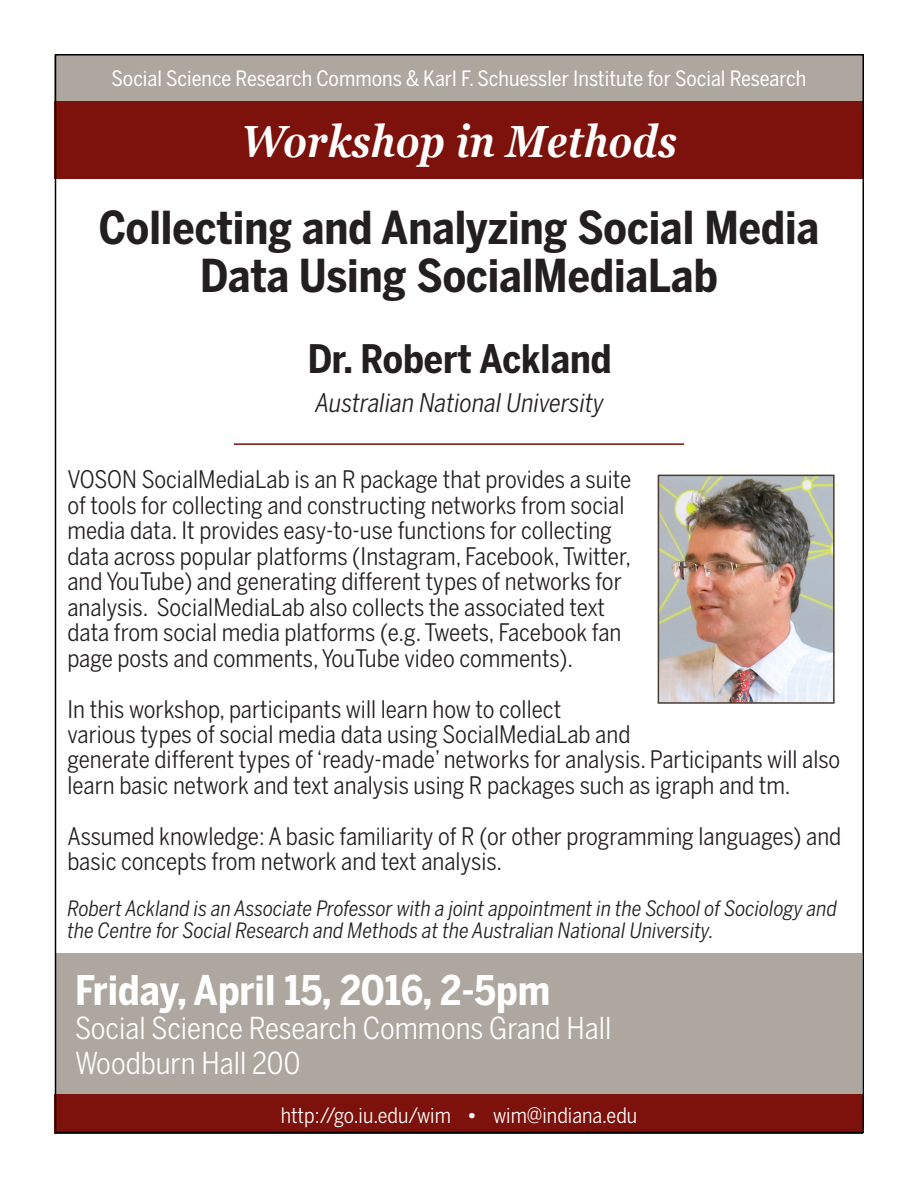
<style>
.page{position:relative;width:918px;height:1188px;background:#fff}
.page>*{position:absolute;margin:0;border:0;box-sizing:border-box;transform-origin:0 0}
.t1{font:700 45px/48px "Benton Sans Cond";color:#231f20;text-align:center}
.t2{font:italic 600 condensed 45px "Georgia Pro";color:#fff}
.t3{font:700 40.5px "Benton Sans Cond";color:#fff}
.t4{font:700 39px "Benton Sans Cond";color:#231f20}
.t5{font:30px/34.5px "Benton Sans Cond";color:#fff}
.t6{font:italic 25.5px "Benton Sans Cond";color:#231f20}
.t7{font:24px/25.5px "Benton Sans Cond";color:#231f20}
.t8{font:italic 21px/22.5px "Benton Sans Cond";color:#231f20}
.t9{font:21px "Benton Sans Cond";color:#fff}
.t10{font:21px "Benton Sans Cond";color:#fff}
.t11{font:700 21px "Benton Sans Cond";color:#fff}
</style>
<div class="page">
<div style="left:56px;top:953px;width:806px;height:142px;background:#aea79f"></div>
<div style="left:55px;top:1094px;width:808px;height:39px;background:#7d110c"></div>
<hr style="left:234px;top:443px;width:450px;height:2px;background:#7d110c">
<img style="left:661px;top:478px;width:171px;height:223px">
<div style="left:658px;top:475px;width:177px;height:229px;border:2px solid #4a3c31"></div>
<div style="left:55px;top:101px;width:808px;height:77px;background:#7d110c"></div>
<div style="left:55px;top:56px;width:808px;height:45px;background:#aea79f"></div>
<p class="t9" style="left:112px;top:66px;width:696px">Social Science Research Commons &amp; Karl F. Schuessler Institute for Social Research</p>
<h1 class="t2" style="left:241px;top:115px;width:438px">Workshop in Methods</h1>
<h1 class="t1" style="left:99px;top:204px;width:722px">Collecting and Analyzing Social Media<br>Data Using SocialMediaLab</h1>
<h3 class="t4" style="left:308px;top:334px;width:305px">Dr. Robert Ackland</h3>
<p class="t6" style="left:315px;top:387px;width:290px">Australian National University</p>
<p class="t7" style="left:68px;top:466px;width:565px">VOSON SocialMediaLab is an R package that provides a suite of tools for collecting and constructing networks from social media data. It provides easy-to-use functions for collecting data across popular platforms (Instagram, Facebook, Twitter, and YouTube) and generating different types of networks for analysis. SocialMediaLab also collects the associated text data from social media platforms (e.g. Tweets, Facebook fan page posts and comments, YouTube video comments).</p>
<p class="t7" style="left:68px;top:696px;width:774px">In this workshop, participants will learn how to collect<br>various types of social media data using SocialMediaLab and<br>generate different types of ‘ready-made’ networks for analysis. Participants will also learn basic network and text analysis using R packages such as igraph and tm.</p>
<p class="t7" style="left:68px;top:823px;width:775px">Assumed knowledge: A basic familiarity of R (or other programming languages) and basic concepts from network and text analysis.</p>
<p class="t8" style="left:68px;top:897px;width:771px">Robert Ackland is an Associate Professor with a joint appointment in the School of Sociology and the Centre for Social Research and Methods at the Australian National University.</p>
<h2 class="t3" style="left:75px;top:965px;width:477px">Friday, April 15, 2016, 2-5pm</h2>
<p class="t5" style="left:75px;top:1011px;width:538px">Social Science Research Commons Grand Hall<br>Woodburn Hall 200</p>
<p class="t10" style="left:281px;top:1102px;width:172px">http://go.iu.edu/wim</p>
<p class="t10" style="left:493px;top:1102px;width:146px">wim@indiana.edu</p>
<p class="t11" style="left:467px;top:1102px;width:11px">•</p>
</div>
